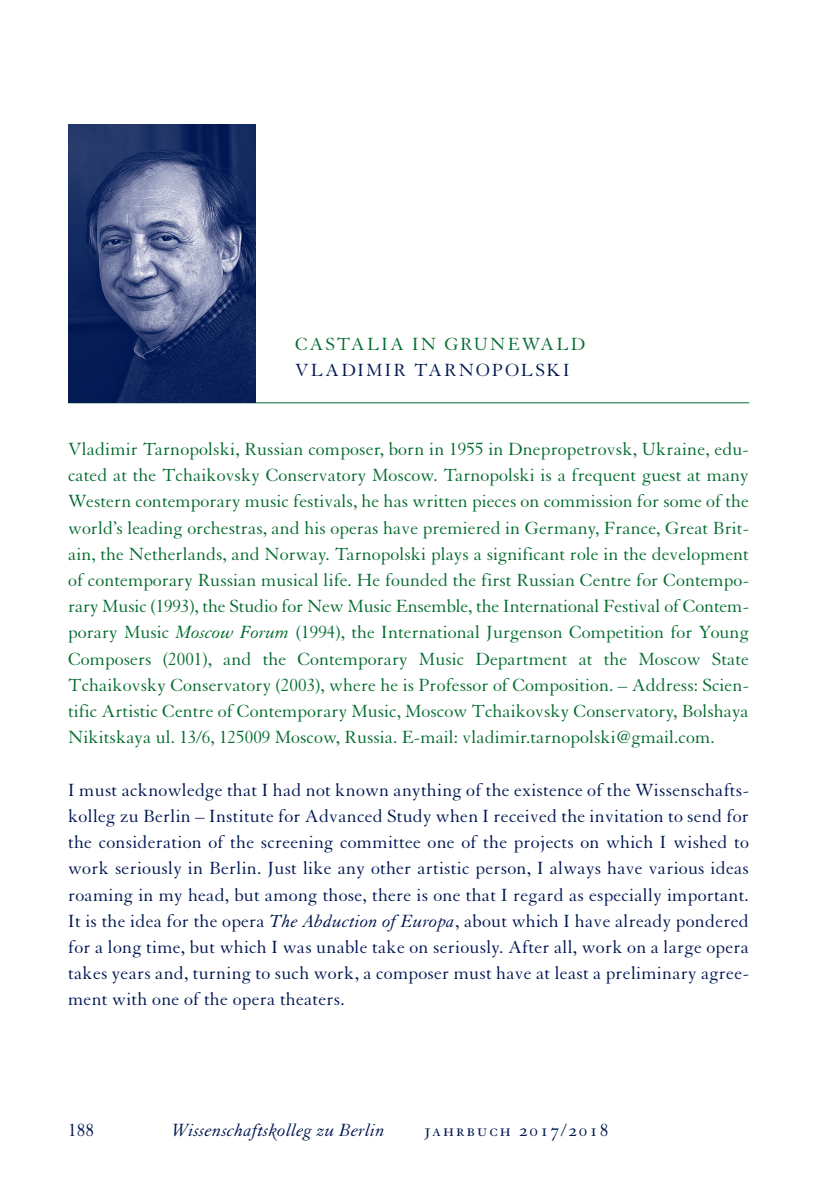
<style>
.page{position:relative;width:840px;height:1191px;background:#fff}
.page>*{position:absolute;margin:0;border:0;box-sizing:border-box;transform-origin:0 0}
.t1{font:19.2px/26.2px "Granjon";color:#046c2f;text-align:justify}
.t2{font:19.2px/26.2px "Granjon";letter-spacing:.01em;color:#001751;text-align:justify}
.t3{font:italic 19.2px "Granjon";letter-spacing:.01em;color:#001751}
.t4{font:19.2px "Granjon";letter-spacing:.1em;color:#046c2f}
.t5{font:19.2px "Granjon";letter-spacing:.11em;color:#001751}
.t6{font:19.2px "Granjon SC";letter-spacing:.1em;color:#001751}
.s1{font-style:italic}
</style>
<div class="page">
<hr style="left:68px;top:402px;width:680px;height:1px;background:#046c2f">
<img style="left:68px;top:125px;width:187px;height:277px">
<p class="t4" style="left:295px;top:334px;width:291px">CASTALIA IN GRUNEWALD</p>
<p class="t5" style="left:295px;top:360px;width:276px">VLADIMIR TARNOPOLSKI</p>
<p class="t1" style="left:68px;top:436px;width:682px">Vladimir Tarnopolski, Russian composer, born in 1955 in Dnepropetrovsk, Ukraine, edu&shy;cated at the Tchaikovsky Conservatory Moscow. Tarnopolski is a frequent guest at many Western contemporary music festivals, he has written pieces on commission for some of the world’s leading orchestras, and his operas have premiered in Germany, France, Great Brit&shy;ain, the Netherlands, and Norway. Tarnopolski plays a significant role in the development of contemporary Russian musical life. He founded the first Russian Centre for Contempo&shy;rary Music (1993), the Studio for New Music Ensemble, the International Festival of Contem&shy;porary Music <span class="s1">Moscow Forum</span> (1994), the International Jurgenson Competition for Young Composers (2001), and the Contemporary Music Department at the Moscow State Tchaikovsky Conservatory (2003), where he is Professor of Composition. – Address: Scien&shy;tific Artistic Centre of Contemporary Music, Moscow Tchaikovsky Conservatory, Bolshaya Nikitskaya ul. 13/6, 125009 Moscow, Russia. E-mail: vladimir.tarnopolski@gmail.com.</p>
<p class="t2" style="left:68px;top:777px;width:682px">I must acknowledge that I had not known anything of the existence of the Wissenschafts&shy;kolleg zu Berlin – Institute for Advanced Study when I received the invitation to send for the consideration of the screening committee one of the projects on which I wished to work seriously in Berlin. Just like any other artistic person, I always have various ideas roaming in my head, but among those, there is one that I regard as especially important.<br>It is the idea for the opera <span class="s1">The Abduction of Europa</span>, about which I have already pondered for a long time, but which I was unable take on seriously. After all, work on a large opera takes years and, turning to such work, a composer must have at least a preliminary agree&shy;ment with one of the opera theaters.</p>
<p class="t2" style="left:68px;top:1117px;width:28px">188</p>
<p class="t3" style="left:172px;top:1120px;width:214px">Wissenschaftskolleg zu Berlin</p>
<p class="t6" style="left:424px;top:1120px;width:185px">jahrbuch 2017/2018</p>
</div>
